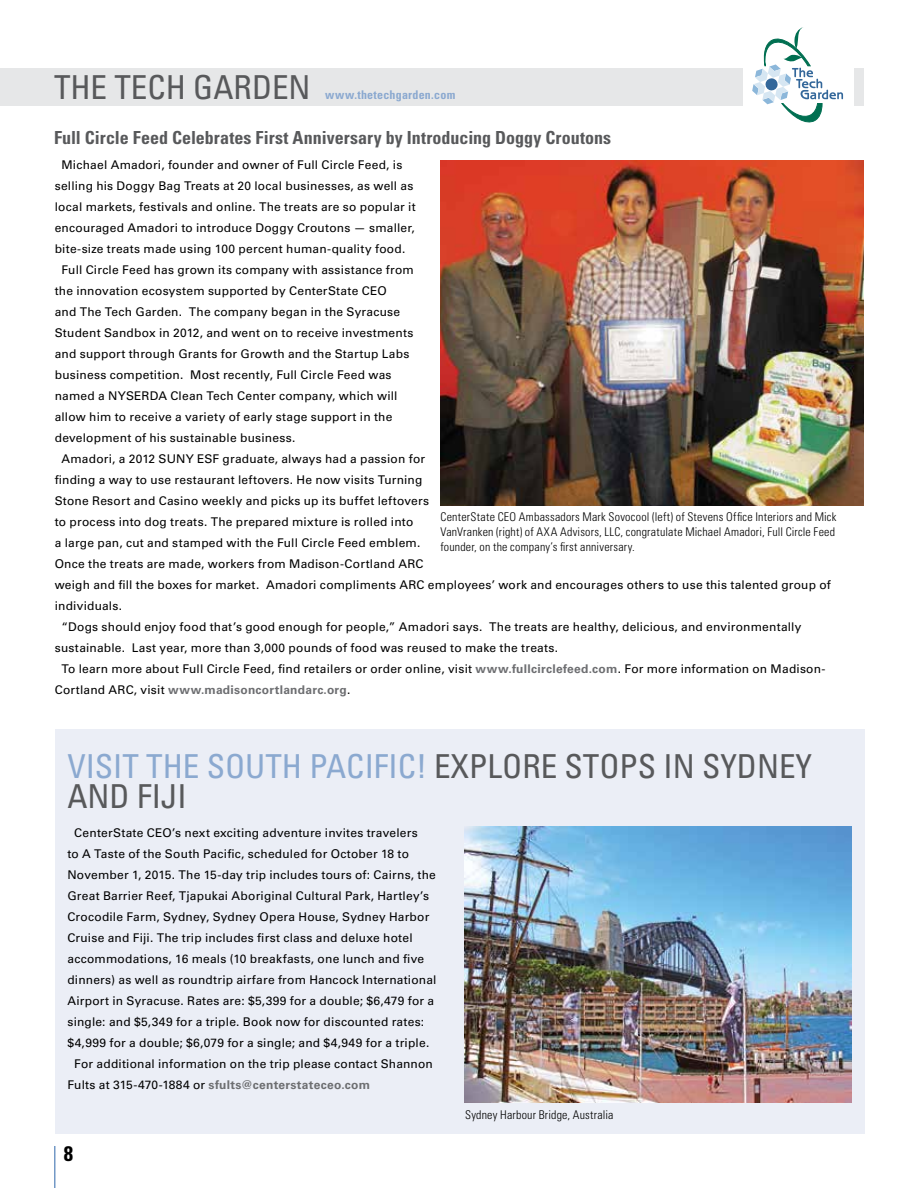
<style>
.page{position:relative;width:918px;height:1188px;background:#fff}
.page>*{position:absolute;margin:0;border:0;box-sizing:border-box;transform-origin:0 0}
.t1{font:condensed 33px/30px "Univers LT Std";color:#58595b}
.t2{font:700 condensed 21px "Univers LT Std";color:#000}
.t3{font:700 condensed 18px "Univers LT Std";color:#58595b}
.t4{font:12px "Univers LT Std";letter-spacing:.015em;color:#000}
.t5{font:300 condensed 12px/15px "Univers LT Std";letter-spacing:.015em;color:#000;text-align:justify}
.t6{font:700 12px "Univers LT Std";letter-spacing:.025em;color:#6d6e71}
.t7{font:700 condensed 12px "Univers LT Std";letter-spacing:.015em;color:#8ba9d0}
.s1{font-weight:700;color:#6d6e71}
.s2{font-weight:400;color:#000}
.s3{color:#8ba9d0}
</style>
<div class="page">
<hr style="left:54px;top:1146px;width:2px;height:42px;background:#7399c6">
<div style="left:56px;top:729px;width:810px;height:405px;background:#ebeef6"></div>
<img style="left:465px;top:826px;width:387px;height:277px">
<div style="left:0;top:68px;width:864px;height:38px;background:#e6e7e8"></div>
<div style="left:743px;top:27px;width:111px;height:95px;background:#fff"></div>
<svg style="left:752px;top:27px;width:91px;height:95px"></svg>
<img style="left:440px;top:160px;width:424px;height:346px">
<h1 class="t1" style="left:54px;top:71px;width:258px">THE TECH GARDEN</h1>
<p class="t7" style="left:325px;top:87px;width:132px">www.thetechgarden.com</p>
<h3 class="t3" style="left:54px;top:127px;width:559px">Full Circle Feed Celebrates First Anniversary by Introducing Doggy Croutons</h3>
<p class="t4" style="left:62px;top:158px;width:342px">Michael Amadori, founder and owner of Full Circle Feed, is</p>
<p class="t4" style="left:55px;top:179px;width:360px">selling his Doggy Bag Treats at 20 local businesses, as well as</p>
<p class="t4" style="left:55px;top:200px;width:362px">local markets, festivals and online. The treats are so popular it</p>
<p class="t4" style="left:55px;top:221px;width:362px">encouraged Amadori to introduce Doggy Croutons — smaller,</p>
<p class="t4" style="left:55px;top:242px;width:352px">bite-size treats made using 100 percent human-quality food.</p>
<p class="t4" style="left:62px;top:263px;width:354px">Full Circle Feed has grown its company with assistance from</p>
<p class="t4" style="left:55px;top:284px;width:334px">the innovation ecosystem supported by CenterState CEO</p>
<p class="t4" style="left:55px;top:305px;width:347px">and The Tech Garden. The company began in the Syracuse</p>
<p class="t4" style="left:55px;top:326px;width:360px">Student Sandbox in 2012, and went on to receive investments</p>
<p class="t4" style="left:55px;top:347px;width:356px">and support through Grants for Growth and the Startup Labs</p>
<p class="t4" style="left:55px;top:368px;width:338px">business competition. Most recently, Full Circle Feed was</p>
<p class="t4" style="left:55px;top:389px;width:344px">named a NYSERDA Clean Tech Center company, which will</p>
<p class="t4" style="left:55px;top:410px;width:339px">allow him to receive a variety of early stage support in the</p>
<p class="t4" style="left:55px;top:431px;width:242px">development of his sustainable business.</p>
<p class="t4" style="left:62px;top:452px;width:365px">Amadori, a 2012 SUNY ESF graduate, always had a passion for</p>
<p class="t4" style="left:55px;top:473px;width:369px">finding a way to use restaurant leftovers. He now visits Turning</p>
<p class="t4" style="left:55px;top:494px;width:376px">Stone Resort and Casino weekly and picks up its buffet leftovers</p>
<p class="t4" style="left:55px;top:515px;width:360px">to process into dog treats. The prepared mixture is rolled into</p>
<p class="t4" style="left:55px;top:536px;width:367px">a large pan, cut and stamped with the Full Circle Feed emblem.</p>
<p class="t4" style="left:55px;top:557px;width:370px">Once the treats are made, workers from Madison-Cortland ARC</p>
<p class="t4" style="left:55px;top:578px;width:778px">weigh and fill the boxes for market. Amadori compliments ARC employees’ work and encourages others to use this talented group of</p>
<p class="t4" style="left:55px;top:599px;width:69px">individuals.</p>
<p class="t4" style="left:62px;top:620px;width:742px">“Dogs should enjoy food that’s good enough for people,” Amadori says. The treats are healthy, delicious, and environmentally</p>
<p class="t4" style="left:55px;top:641px;width:505px">sustainable. Last year, more than 3,000 pounds of food was reused to make the treats.</p>
<p class="t4" style="left:62px;top:662px;width:765px">To learn more about Full Circle Feed, find retailers or order online, visit <span class="s1">www.fullcirclefeed.com</span>. For more information on Madison-</p>
<p class="t6" style="left:55px;top:683px;width:297px"><span class="s2">Cortland ARC, visit</span> www.madisoncortlandarc.org<span class="s2">.</span></p>
<p class="t5" style="left:440px;top:509px;width:397px">CenterState CEO Ambassadors Mark Sovocool (left) of Stevens Office Interiors and Mick VanVranken (right) of AXA Advisors, LLC, congratulate Michael Amadori, Full Circle Feed founder, on the company’s first anniversary.</p>
<h1 class="t1" style="left:67px;top:751px;width:746px"><span class="s3">VISIT THE SOUTH PACIFIC!</span> EXPLORE STOPS IN SYDNEY<br>AND FIJI</h1>
<p class="t4" style="left:74px;top:826px;width:345px">CenterState CEO’s next exciting adventure invites travelers</p>
<p class="t4" style="left:67px;top:847px;width:343px">to A Taste of the South Pacific, scheduled for October 18 to</p>
<p class="t4" style="left:67px;top:868px;width:370px">November 1, 2015. The 15-day trip includes tours of: Cairns, the</p>
<p class="t4" style="left:67px;top:889px;width:363px">Great Barrier Reef, Tjapukai Aboriginal Cultural Park, Hartley’s</p>
<p class="t4" style="left:67px;top:910px;width:363px">Crocodile Farm, Sydney, Sydney Opera House, Sydney Harbor</p>
<p class="t4" style="left:67px;top:931px;width:347px">Cruise and Fiji. The trip includes first class and deluxe hotel</p>
<p class="t4" style="left:67px;top:952px;width:358px">accommodations, 16 meals (10 breakfasts, one lunch and five</p>
<p class="t4" style="left:67px;top:973px;width:371px">dinners) as well as roundtrip airfare from Hancock International</p>
<p class="t4" style="left:67px;top:994px;width:368px">Airport in Syracuse. Rates are: $5,399 for a double; $6,479 for a</p>
<p class="t4" style="left:67px;top:1015px;width:358px">single: and $5,349 for a triple. Book now for discounted rates:</p>
<p class="t4" style="left:67px;top:1036px;width:363px">$4,999 for a double; $6,079 for a single; and $4,949 for a triple.</p>
<p class="t4" style="left:74px;top:1057px;width:360px">For additional information on the trip please contact Shannon</p>
<p class="t6" style="left:67px;top:1078px;width:304px"><span class="s2">Fults at 315-470-1884 or</span> sfults@centerstateceo.com</p>
<p class="t5" style="left:465px;top:1107px;width:150px">Sydney Harbour Bridge, Australia</p>
<h2 class="t2" style="left:64px;top:1141px;width:11px">8</h2>
</div>
